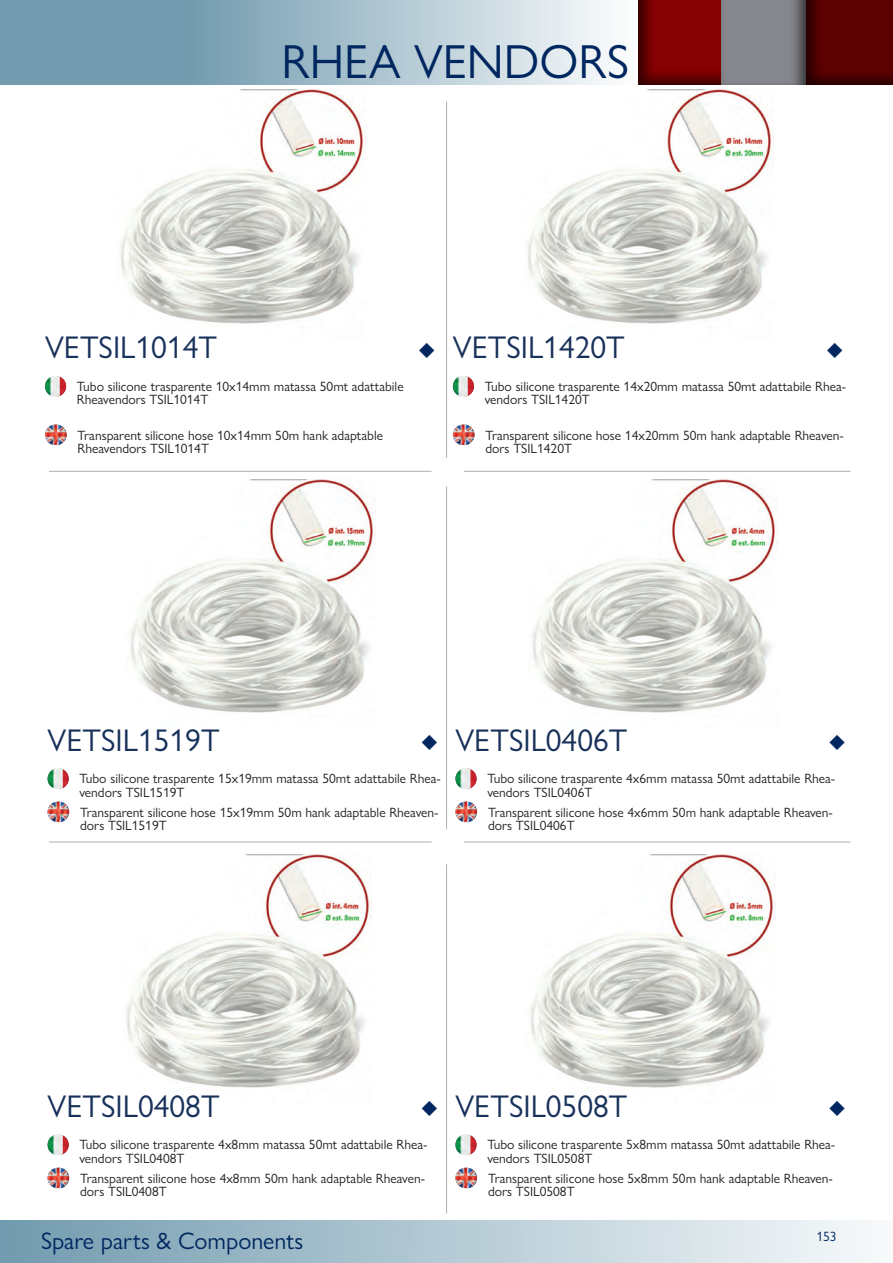
<style>
.page{position:relative;width:893px;height:1263px;background:#fff}
.page>*{position:absolute;margin:0;border:0;box-sizing:border-box;transform-origin:0 0}
.t1{font:48px "Gill Sans Nova";color:#002760}
.t2{font:31.5px "Gill Sans Nova";color:#18315a}
.t3{font:24px "Gill Sans Nova";color:#002760}
.t4{font:13.5px/13.5px "Gill Sans Nova";color:#231f20}
.t5{font:13.5px "Gill Sans Nova";color:#002760}
</style>
<div class="page">
<svg style="left:0;top:0;width:607px;height:85px;background:#9fbac8"></svg>
<div style="left:637px;top:0;width:88px;height:86px;background:#231f20;opacity:.75"></div>
<div style="left:721px;top:0;width:88px;height:87px;background:#231f20;opacity:.75"></div>
<div style="left:805px;top:0;width:88px;height:86px;background:#231f20;opacity:.75"></div>
<div style="left:0;top:1220px;width:893px;height:43px;background:linear-gradient(to right,#719aae,#f8fafb)"></div>
<img style="left:120px;top:90px;width:244px;height:234px">
<img style="left:130px;top:479px;width:245px;height:234px">
<img style="left:126px;top:854px;width:246px;height:234px">
<img style="left:527px;top:90px;width:246px;height:234px">
<img style="left:532px;top:479px;width:246px;height:234px">
<img style="left:530px;top:854px;width:246px;height:234px">
<img style="left:45px;top:424px;width:22px;height:21px">
<img style="left:453px;top:424px;width:21px;height:21px">
<img style="left:48px;top:801px;width:21px;height:21px">
<img style="left:455px;top:801px;width:22px;height:21px">
<img style="left:48px;top:1167px;width:21px;height:21px">
<img style="left:455px;top:1167px;width:22px;height:21px">
<img style="left:45px;top:376px;width:21px;height:21px;border-radius:10px">
<img style="left:453px;top:376px;width:21px;height:21px;border-radius:10px">
<img style="left:48px;top:768px;width:21px;height:21px;border-radius:10px">
<img style="left:455px;top:768px;width:22px;height:21px;border-radius:10px">
<img style="left:48px;top:1134px;width:21px;height:21px;border-radius:10px">
<img style="left:455px;top:1134px;width:22px;height:21px;border-radius:10px">
<hr style="left:446px;top:101px;width:1px;height:357px;background:#85888d">
<hr style="left:464px;top:471px;width:386px;height:1px;background:#85888d">
<hr style="left:49px;top:471px;width:383px;height:1px;background:#85888d">
<hr style="left:464px;top:841px;width:386px;height:1px;background:#85888d">
<hr style="left:49px;top:841px;width:383px;height:1px;background:#85888d">
<hr style="left:446px;top:486px;width:1px;height:343px;background:#85888d">
<hr style="left:446px;top:864px;width:1px;height:349px;background:#85888d">
<h1 class="t1" style="left:282px;top:32px;width:349px">RHEA VENDORS</h1>
<h2 class="t2" style="left:45px;top:328px;width:174px">VETSIL1014T</h2>
<h2 class="t2" style="left:453px;top:328px;width:174px">VETSIL1420T</h2>
<p class="t4" style="left:77px;top:379px;width:328px">Tubo silicone trasparente 10x14mm matassa 50mt adattabile<br>Rheavendors TSIL1014T</p>
<p class="t4" style="left:485px;top:379px;width:363px">Tubo silicone trasparente 14x20mm matassa 50mt adattabile Rhea&shy;vendors TSIL1420T</p>
<p class="t4" style="left:78px;top:428px;width:307px">Transparent silicone hose 10x14mm 50m hank adaptable<br>Rheavendors TSIL1014T</p>
<p class="t4" style="left:485px;top:428px;width:360px">Transparent silicone hose 14x20mm 50m hank adaptable Rheaven&shy;dors TSIL1420T</p>
<h2 class="t2" style="left:48px;top:721px;width:174px">VETSIL1519T</h2>
<h2 class="t2" style="left:455px;top:721px;width:174px">VETSIL0406T</h2>
<p class="t4" style="left:79px;top:771px;width:363px">Tubo silicone trasparente 15x19mm matassa 50mt adattabile Rhea&shy;vendors TSIL1519T</p>
<p class="t4" style="left:487px;top:771px;width:349px">Tubo silicone trasparente 4x6mm matassa 50mt adattabile Rhea&shy;vendors TSIL0406T</p>
<p class="t4" style="left:80px;top:805px;width:360px">Transparent silicone hose 15x19mm 50m hank adaptable Rheaven&shy;dors TSIL1519T</p>
<p class="t4" style="left:488px;top:805px;width:346px">Transparent silicone hose 4x6mm 50m hank adaptable Rheaven&shy;dors TSIL0406T</p>
<h2 class="t2" style="left:48px;top:1087px;width:174px">VETSIL0408T</h2>
<h2 class="t2" style="left:455px;top:1087px;width:174px">VETSIL0508T</h2>
<p class="t4" style="left:79px;top:1138px;width:349px">Tubo silicone trasparente 4x8mm matassa 50mt adattabile Rhea&shy;vendors TSIL0408T</p>
<p class="t4" style="left:487px;top:1138px;width:349px">Tubo silicone trasparente 5x8mm matassa 50mt adattabile Rhea&shy;vendors TSIL0508T</p>
<p class="t4" style="left:80px;top:1171px;width:346px">Transparent silicone hose 4x8mm 50m hank adaptable Rheaven&shy;dors TSIL0408T</p>
<p class="t4" style="left:488px;top:1171px;width:346px">Transparent silicone hose 5x8mm 50m hank adaptable Rheaven&shy;dors TSIL0508T</p>
<h3 class="t3" style="left:41px;top:1226px;width:264px">Spare parts &amp; Components</h3>
<p class="t5" style="left:816px;top:1228px;width:22px">153</p>
</div>
